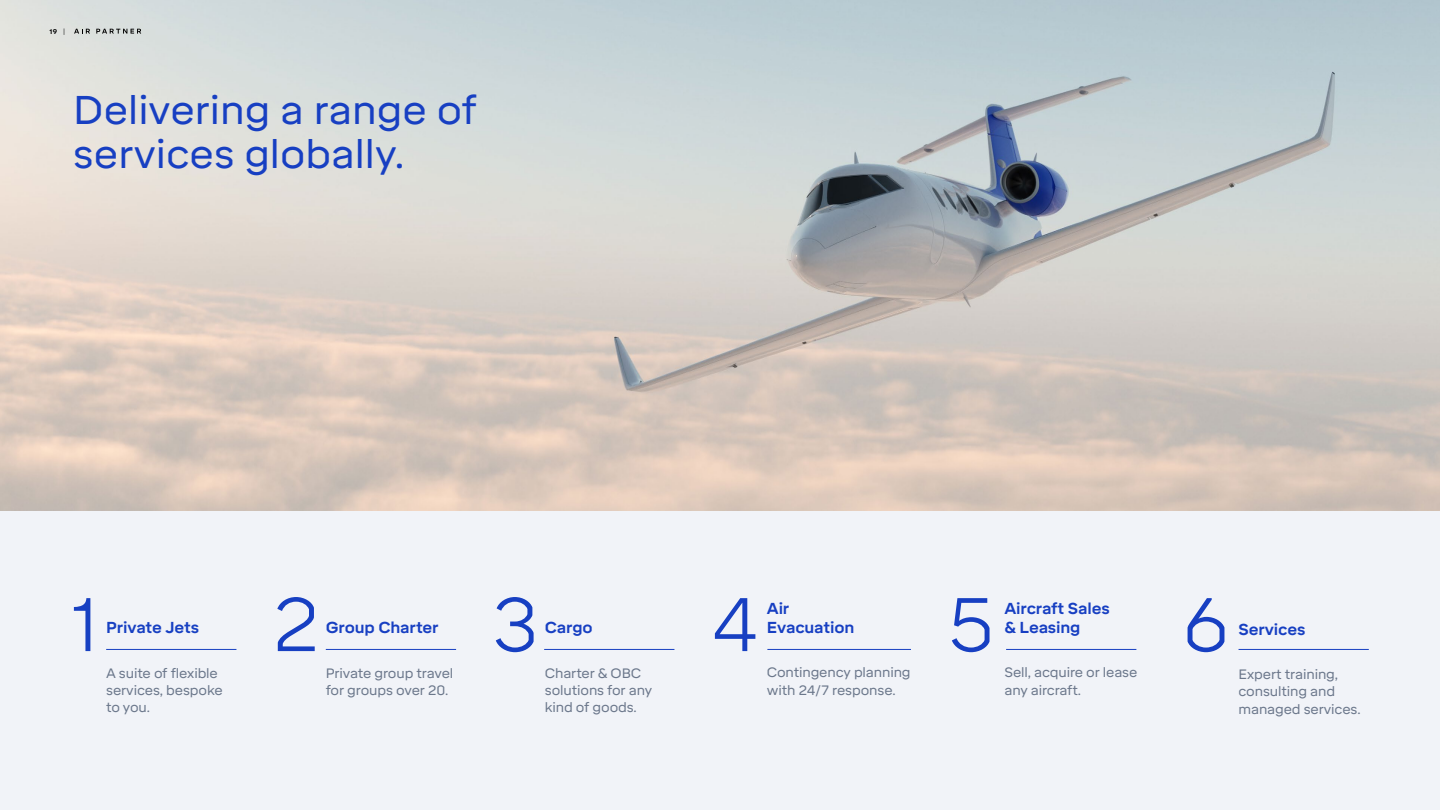
<style>
.page{position:relative;width:1440px;height:810px;background:#fff}
.page>*{position:absolute;margin:0;border:0;box-sizing:border-box;transform-origin:0 0}
.t1{font:300 75px "Mikro";color:#173fc2}
.t2{font:300 75px "Mikro";color:#1740c2}
.t3{font:39.75px/43.5px "Mikro";color:#173fc2}
.t4{font:700 15.75px/19.5px "Mikro";letter-spacing:-.01em;color:#173fc2}
.t5{font:700 15.75px "Mikro";letter-spacing:-.01em;color:#1740c2}
.t6{font:13.5px/17.2px "Mikro";letter-spacing:-.01em;color:#6b778b}
.t7{font:700 6.75px "Mikro";color:#000}
.s1{font-family:"Gotham";font-weight:400;font-size:6.9px}
</style>
<div class="page">
<img style="left:0;top:0;width:1440px;height:512px">
<div style="left:0;top:512px;width:1440px;height:298px;background:#f1f3f8"></div>
<hr style="left:1239px;top:649px;width:130px;height:1px;background:#173fc2">
<svg style="left:74px;top:29px;width:16px;height:5px"></svg>
<svg style="left:96px;top:29px;width:45px;height:5px"></svg>
<hr style="left:1006px;top:649px;width:130px;height:1px;background:#173fc2">
<hr style="left:767px;top:649px;width:144px;height:1px;background:#173fc2">
<hr style="left:544px;top:649px;width:130px;height:1px;background:#173fc2">
<hr style="left:326px;top:649px;width:130px;height:1px;background:#173fc2">
<hr style="left:106px;top:649px;width:130px;height:1px;background:#1740c2">
<p class="t7" style="left:50px;top:27px;width:17px">19 <span class="s1">|</span></p>
<h2 class="t3" style="left:73px;top:89px;width:406px">Delivering a range of services globally.</h2>
<h1 class="t2" style="left:70px;top:582px;width:34px">1</h1>
<p class="t5" style="left:106px;top:619px;width:94px">Private Jets</p>
<p class="t6" style="left:106px;top:665px;width:118px">A suite of flexible services, bespoke to you.</p>
<h1 class="t1" style="left:273px;top:582px;width:48px">2</h1>
<p class="t4" style="left:326px;top:618px;width:114px">Group Charter</p>
<p class="t6" style="left:326px;top:665px;width:129px">Private group travel for groups over 20.</p>
<h1 class="t1" style="left:493px;top:582px;width:48px">3</h1>
<p class="t4" style="left:545px;top:618px;width:49px">Cargo</p>
<p class="t6" style="left:545px;top:665px;width:109px">Charter &amp; OBC solutions for any kind of goods.</p>
<h1 class="t1" style="left:711px;top:582px;width:49px">4</h1>
<p class="t4" style="left:767px;top:598px;width:89px">Air<br>Evacuation</p>
<p class="t6" style="left:767px;top:664px;width:145px">Contingency planning with 24/7 response.</p>
<h1 class="t1" style="left:948px;top:582px;width:48px">5</h1>
<p class="t4" style="left:1004px;top:598px;width:107px">Aircraft Sales &amp; Leasing</p>
<p class="t6" style="left:1004px;top:664px;width:135px">Sell, acquire or lease any aircraft.</p>
<h1 class="t1" style="left:1182px;top:582px;width:49px">6</h1>
<p class="t4" style="left:1239px;top:620px;width:69px">Services</p>
<p class="t6" style="left:1239px;top:666px;width:124px">Expert training, consulting and managed services.</p>
</div>
